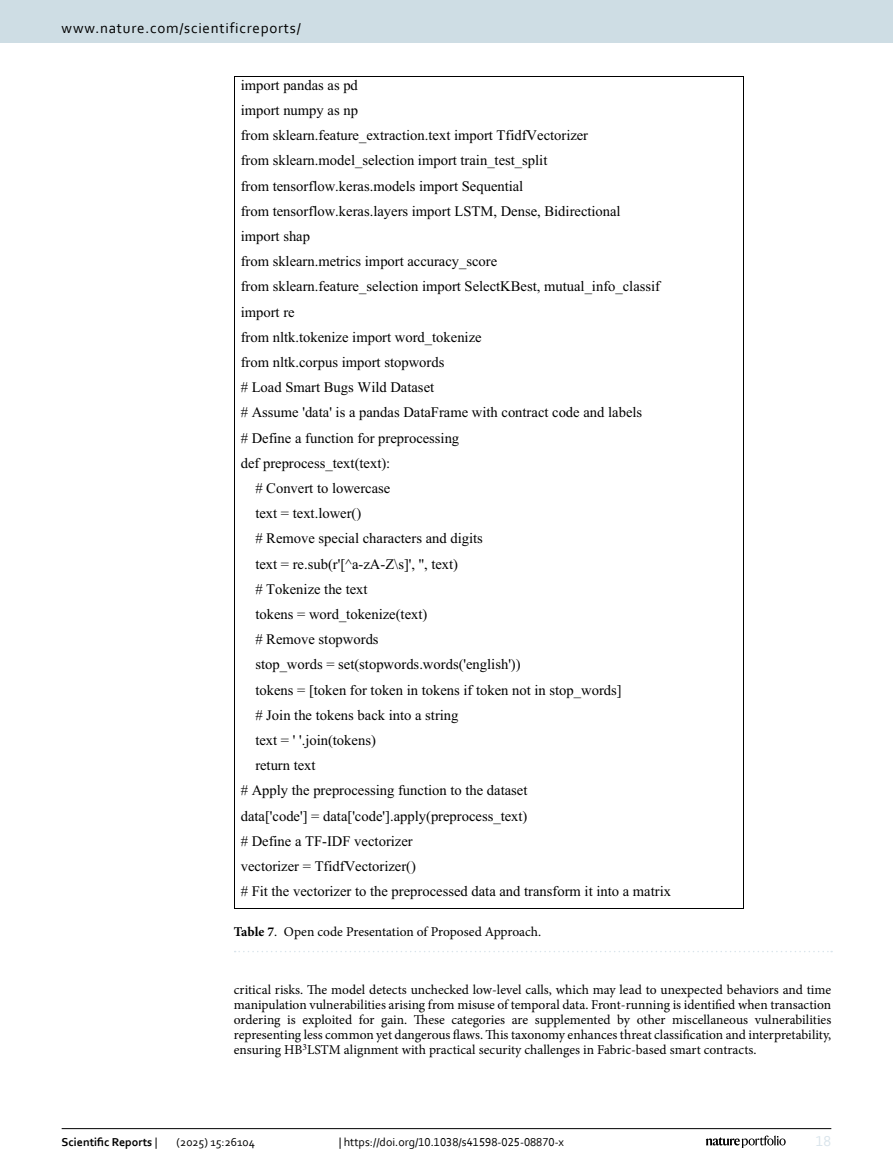
<style>
.page{position:relative;width:893px;height:1174px;background:#fff}
.page>*{position:absolute;margin:0;border:0;box-sizing:border-box;transform-origin:0 0}
.t1{font:15px "Corbel";letter-spacing:.05em;color:#000}
.t2{font:15px "Corbel";color:#d9e4eb}
.t3{font:14.55px "Times New Roman";color:#000}
.Body_Text{font:13.5px/15px "Minion Pro";color:#000;text-align:justify}
.Figure_Caption{font:13.5px "Minion Pro";color:#000}
.t4{font:12px "Corbel";color:#000}
.t5{font:700 12px "Corbel";color:#000}
.s1{font-weight:700}
.s2{font-weight:400}
</style>
<div class="page">
<hr style="left:234px;top:76px;width:510px;height:1px;background:#000">
<hr style="left:234px;top:76px;width:1px;height:832px;background:#000">
<hr style="left:234px;top:908px;width:510px;height:1px;background:#000">
<hr style="left:744px;top:76px;width:1px;height:832px;background:#000">
<svg style="left:235px;top:951px;width:597px;height:1px"></svg>
<hr style="left:62px;top:1128px;width:769px;height:1px;background:#000">
<svg style="left:706px;top:1135px;width:80px;height:12px"></svg>
<div style="left:0;top:0;width:893px;height:43px;background:#cedde4"></div>
<p class="t1" style="left:62px;top:18px;width:241px">www.nature.com/scientificreports/</p>
<p class="t3" style="left:241px;top:75px;width:119px">import pandas as pd</p>
<p class="t3" style="left:241px;top:100px;width:119px">import numpy as np</p>
<p class="t3" style="left:241px;top:126px;width:349px">from sklearn.feature_extraction.text import TfidfVectorizer</p>
<p class="t3" style="left:241px;top:151px;width:308px">from sklearn.model_selection import train_test_split</p>
<p class="t3" style="left:241px;top:176px;width:284px">from tensorflow.keras.models import Sequential</p>
<p class="t3" style="left:241px;top:201px;width:381px">from tensorflow.keras.layers import LSTM, Dense, Bidirectional</p>
<p class="t3" style="left:241px;top:226px;width:71px">import shap</p>
<p class="t3" style="left:241px;top:252px;width:258px">from sklearn.metrics import accuracy_score</p>
<p class="t3" style="left:241px;top:277px;width:421px">from sklearn.feature_selection import SelectKBest, mutual_info_classif</p>
<p class="t3" style="left:241px;top:302px;width:55px">import re</p>
<p class="t3" style="left:241px;top:327px;width:242px">from nltk.tokenize import word_tokenize</p>
<p class="t3" style="left:241px;top:352px;width:205px">from nltk.corpus import stopwords</p>
<p class="t3" style="left:241px;top:377px;width:195px"># Load Smart Bugs Wild Dataset</p>
<p class="t3" style="left:241px;top:403px;width:403px"># Assume 'data' is a pandas DataFrame with contract code and labels</p>
<p class="t3" style="left:241px;top:428px;width:220px"># Define a function for preprocessing</p>
<p class="t3" style="left:241px;top:453px;width:151px">def preprocess_text(text):</p>
<p class="t3" style="left:255px;top:478px;width:136px"># Convert to lowercase</p>
<p class="t3" style="left:255px;top:503px;width:108px">text = text.lower()</p>
<p class="t3" style="left:255px;top:529px;width:229px"># Remove special characters and digits</p>
<p class="t3" style="left:255px;top:554px;width:204px">text = re.sub(r'[^a-zA-Z\s]', '', text)</p>
<p class="t3" style="left:255px;top:579px;width:114px"># Tokenize the text</p>
<p class="t3" style="left:255px;top:604px;width:174px">tokens = word_tokenize(text)</p>
<p class="t3" style="left:255px;top:629px;width:125px"># Remove stopwords</p>
<p class="t3" style="left:255px;top:655px;width:267px">stop_words = set(stopwords.words('english'))</p>
<p class="t3" style="left:255px;top:680px;width:368px">tokens = [token for token in tokens if token not in stop_words]</p>
<p class="t3" style="left:255px;top:705px;width:205px"># Join the tokens back into a string</p>
<p class="t3" style="left:255px;top:730px;width:122px">text = ' '.join(tokens)</p>
<p class="t3" style="left:255px;top:755px;width:62px">return text</p>
<p class="t3" style="left:241px;top:781px;width:288px"># Apply the preprocessing function to the dataset</p>
<p class="t3" style="left:241px;top:806px;width:288px">data['code'] = data['code'].apply(preprocess_text)</p>
<p class="t3" style="left:241px;top:831px;width:173px"># Define a TF-IDF vectorizer</p>
<p class="t3" style="left:241px;top:856px;width:177px">vectorizer = TfidfVectorizer()</p>
<p class="t3" style="left:241px;top:881px;width:432px"># Fit the vectorizer to the preprocessed data and transform it into a matrix</p>
<p class="Figure_Caption" style="left:234px;top:923px;width:309px"><span class="s1">Table 7</span>. Open code Presentation of Proposed Approach.</p>
<p class="Body_Text" style="left:234px;top:982px;width:599px">critical risks. The model detects unchecked low-level calls, which may lead to unexpected behaviors and time manipulation vulnerabilities arising from misuse of temporal data. Front-running is identified when transaction ordering is exploited for gain. These categories are supplemented by other miscellaneous vulnerabilities representing less common yet dangerous flaws. This taxonomy enhances threat classification and interpretability, ensuring HB<sup>3</sup>LSTM alignment with practical security challenges in Fabric-based smart contracts.</p>
<p class="t5" style="left:62px;top:1134px;width:97px">Scientific Reports <span class="s2">|</span></p>
<p class="t4" style="left:177px;top:1134px;width:80px">(2025) 15:26104</p>
<p class="t4" style="left:339px;top:1134px;width:227px">| https://doi.org/10.1038/s41598-025-08870-x</p>
<p class="t2" style="left:816px;top:1132px;width:17px">18</p>
</div>
